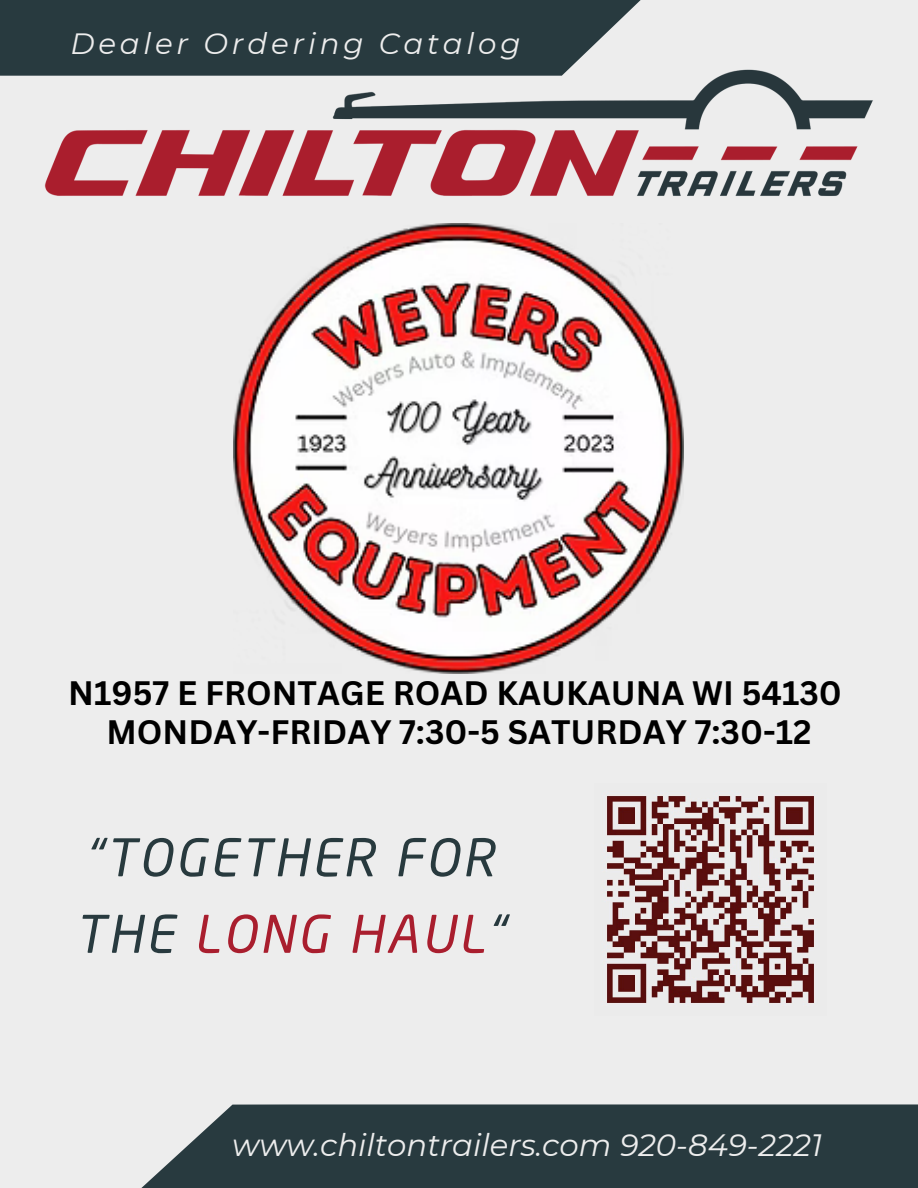
<style>
.page{position:relative;width:918px;height:1188px;background:#ededed}
.page>*{position:absolute;margin:0;border:0;box-sizing:border-box;transform-origin:0 0}
.t1{font:italic 51.15px/76.5px "Neo Sans Pro";letter-spacing:.055em;color:#283a3e}
.t2{font:700 33px "Canva Sans";color:#000}
.t3{font:italic 30.75px "Montserrat";color:#ededed}
.t4{font:italic 29.25px "Montserrat";letter-spacing:.13em;color:#ededed}
.s1{color:#283a3f}
.s2{color:#a91e2e}
.s3{color:#27393e}
</style>
<div class="page">
<img style="left:44px;top:69px;width:829px;height:127px">
<img style="left:607px;top:796px;width:208px;height:208px">
<svg style="left:0;top:0;width:641px;height:76px;background:#34454a"></svg>
<svg style="left:141px;top:1104px;width:777px;height:84px;background:#34454a"></svg>
<img style="left:234px;top:223px;width:450px;height:450px">
<p class="t4" style="left:70px;top:26px;width:452px">Dealer Ordering Catalog</p>
<h2 class="t2" style="left:68px;top:670px;width:775px">N1957 E FRONTAGE ROAD KAUKAUNA WI 54130</h2>
<h2 class="t2" style="left:106px;top:709px;width:707px">MONDAY-FRIDAY 7:30-5 SATURDAY 7:30-12</h2>
<p class="t1" style="left:75px;top:825px;width:431px">“TOGETHER FOR<br><span class="s1">THE</span> <span class="s2">LONG HAUL</span><span class="s3">“</span></p>
<p class="t3" style="left:232px;top:1126px;width:591px">www.chiltontrailers.com 920-849-2221</p>
</div>
